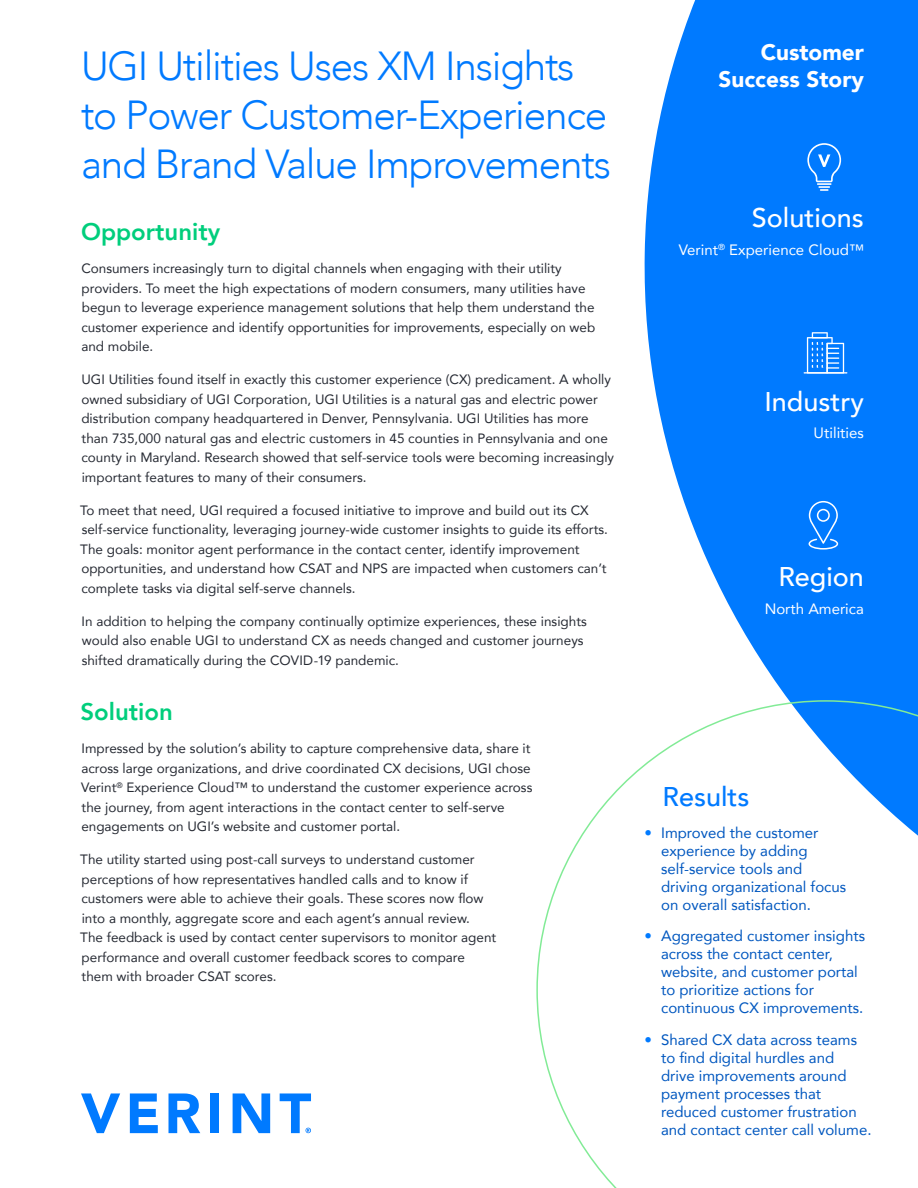
<style>
.page{position:relative;width:918px;height:1188px;background:#fff}
.page>*{position:absolute;margin:0;border:0;box-sizing:border-box;transform-origin:0 0}
.t1{font:300 40.5px/48.6px "Avenir";letter-spacing:-.03em;color:#007aff}
.t2{font:500 27px "Avenir";color:#fff}
.t3{font:500 27px "Avenir";color:#007aff}
.t4{font:800 24px "Avenir";color:#00ce7c}
.t5{font:900 22.5px/27px "Avenir";color:#fff;text-align:right}
.t6{font:15px/18px "Avenir";color:#0057bf}
.t7{font:15px "Avenir";color:#fff}
.t8{font:13.5px/19.5px "Avenir";color:#262a33}
.s1{color:#007aff}
</style>
<div class="page">
<svg style="left:81px;top:1093px;width:39px;height:40px"></svg>
<svg style="left:130px;top:1093px;width:28px;height:40px"></svg>
<svg style="left:169px;top:1093px;width:31px;height:40px"></svg>
<div style="left:210px;top:1093px;width:9px;height:40px;background:#007aff"></div>
<svg style="left:233px;top:1093px;width:37px;height:40px"></svg>
<svg style="left:280px;top:1093px;width:31px;height:40px"></svg>
<svg style="left:644px;top:0;width:274px;height:700px;background:#218bff"></svg>
<svg style="left:536px;top:700px;width:382px;height:488px"></svg>
<svg style="left:807px;top:143px;width:34px;height:48px;background:#2f92ff"></svg>
<hr style="left:804px;top:372px;width:43px;height:2px;background:#fff">
<svg style="left:807px;top:332px;width:37px;height:42px;background:#439dff"></svg>
<svg style="left:809px;top:501px;width:29px;height:49px"></svg>
<h1 class="t1" style="left:81px;top:46px;width:532px">UGI Utilities Uses XM Insights to Power Customer-Experience and Brand Value Improvements</h1>
<h3 class="t4" style="left:81px;top:222px;width:141px">Opportunity</h3>
<p class="t8" style="left:81px;top:260px;width:516px">Consumers increasingly turn to digital channels when engaging with their utility providers. To meet the high expectations of modern consumers, many utilities have begun to leverage experience management solutions that help them understand the customer experience and identify opportunities for improvements, especially on web and mobile.</p>
<p class="t8" style="left:81px;top:371px;width:534px">UGI Utilities found itself in exactly this customer experience (CX) predicament. A wholly owned subsidiary of UGI Corporation, UGI Utilities is a natural gas and electric power distribution company headquartered in Denver, Pennsylvania. UGI Utilities has more than 735,000 natural gas and electric customers in 45 counties in Pennsylvania and one county in Maryland. Research showed that self-service tools were becoming increasingly important features to many of their consumers.</p>
<p class="t8" style="left:80px;top:501px;width:529px">To meet that need, UGI required a focused initiative to improve and build out its CX self-service functionality, leveraging journey-wide customer insights to guide its efforts.<br>The goals: monitor agent performance in the contact center, identify improvement opportunities, and understand how CSAT and NPS are impacted when customers can’t complete tasks via digital self-serve channels.</p>
<p class="t8" style="left:82px;top:612px;width:507px">In addition to helping the company continually optimize experiences, these insights would also enable UGI to understand CX as needs changed and customer journeys shifted dramatically during the COVID-19 pandemic.</p>
<h3 class="t4" style="left:80px;top:702px;width:94px">Solution</h3>
<p class="t8" style="left:81px;top:740px;width:453px">Impressed by the solution’s ability to capture comprehensive data, share it across large organizations, and drive coordinated CX decisions, UGI chose Verint<sup>®</sup> Experience Cloud™ to understand the customer experience across the journey, from agent interactions in the contact center to self-serve engagements on UGI’s website and customer portal.</p>
<p class="t8" style="left:80px;top:851px;width:418px">The utility started using post-call surveys to understand customer perceptions of how representatives handled calls and to know if customers were able to achieve their goals. These scores now flow into a monthly, aggregate score and each agent’s annual review.<br>The feedback is used by contact center supervisors to monitor agent performance and overall customer feedback scores to compare them with broader CSAT scores.</p>
<h3 class="t5" style="left:719px;top:41px;width:147px">Customer<br>Success Story</h3>
<h2 class="t2" style="left:752px;top:206px;width:114px">Solutions</h2>
<p class="t7" style="left:679px;top:243px;width:186px">Verint<sup>®</sup> Experience Cloud™</p>
<h2 class="t2" style="left:764px;top:390px;width:101px">Industry</h2>
<p class="t7" style="left:814px;top:427px;width:52px">Utilities</p>
<h2 class="t2" style="left:778px;top:566px;width:87px">Region</h2>
<p class="t7" style="left:765px;top:603px;width:101px">North America</p>
<h2 class="t3" style="left:663px;top:786px;width:88px">Results</h2>
<p class="t6" style="left:661px;top:825px;width:187px;text-indent:-16px"><span class="s1">•</span> Improved the customer experience by adding self-service tools and driving organizational focus on overall satisfaction.</p>
<p class="t6" style="left:661px;top:929px;width:205px;text-indent:-16px"><span class="s1">•</span> Aggregated customer insights across the contact center, website, and customer portal to prioritize actions for continuous CX improvements.</p>
<p class="t6" style="left:661px;top:1032px;width:212px;text-indent:-16px"><span class="s1">•</span> Shared CX data across teams to find digital hurdles and drive improvements around payment processes that reduced customer frustration and contact center call volume.</p>
</div>
